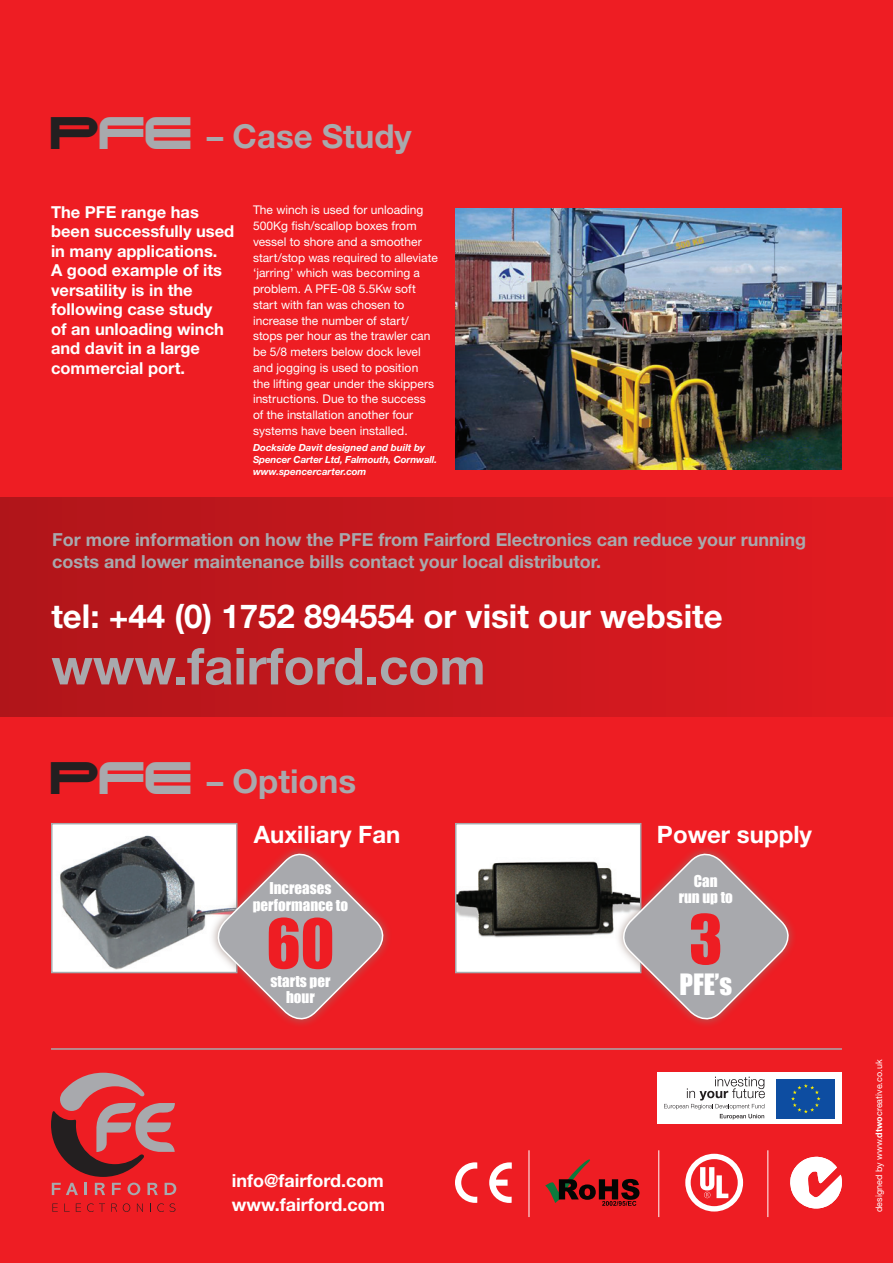
<style>
.page{position:relative;width:893px;height:1263px;background:#ee1d23}
.page>*{position:absolute;margin:0;border:0;box-sizing:border-box;transform-origin:0 0}
.t1{font:63px "Impact";color:#ee1d23}
.t2{font:700 51px "Helvetica Neue";color:#a8a9ad}
.t3{font:700 33px "Helvetica Neue";color:#fff}
.t4{font:700 33px "Helvetica Neue";color:#a8a9ad}
.t5{font:27px "Impact";color:#fff}
.t6{font:700 24px "Helvetica Neue";color:#fff}
.t7{font:700 18px/21.6px "Helvetica Neue";color:#a8a9ad}
.t8{font:700 18px/24px "Helvetica Neue";color:#fff}
.t9{font:700 16.5px/19.5px "Helvetica Neue";color:#fff}
.t10{font:15px/16.5px "Impact";color:#fff;text-align:center}
.t11{font:12px/15.8px "Helvetica Neue";color:#fff}
.t12{font:italic 700 9.75px/12px "Helvetica Neue";color:#fff}
.t13{font:9px "Helvetica Neue";color:#fff}
.s1{font-family:"Jeepjeep";font-weight:400;font-size:44.25px;color:#231f20}
.s2{font-family:"Jeepjeep";font-weight:400;font-size:44.25px}
.s3{font-weight:700}
</style>
<div class="page">
<img style="left:455px;top:208px;width:387px;height:262px">
<hr style="left:51px;top:1048px;width:791px;height:2px;background:#a8a9ad">
<div style="left:0;top:497px;width:893px;height:219px;background:linear-gradient(to right,#af151a,#e11b21)"></div>
<svg style="left:489px;top:1162px;width:23px;height:41px"></svg>
<svg style="left:455px;top:1162px;width:22px;height:41px"></svg>
<hr style="left:529px;top:1150px;width:1px;height:67px;background:#fff">
<hr style="left:658px;top:1150px;width:1px;height:67px;background:#fff">
<hr style="left:767px;top:1150px;width:1px;height:67px;background:#fff">
<svg style="left:545px;top:1159px;width:94px;height:47px"></svg>
<svg style="left:790px;top:1156px;width:52px;height:53px"></svg>
<svg style="left:685px;top:1154px;width:58px;height:57px"></svg>
<img style="left:54px;top:826px;width:180px;height:144px">
<div style="left:51px;top:823px;width:186px;height:150px;border:2px solid #a8a9ad"></div>
<div style="left:208px;top:844px;width:184px;height:184px;background:#927b73;opacity:.75"></div>
<svg style="left:210px;top:846px;width:181px;height:181px"></svg>
<img style="left:458px;top:826px;width:180px;height:144px">
<div style="left:455px;top:823px;width:186px;height:150px;border:2px solid #a8a9ad"></div>
<div style="left:613px;top:844px;width:184px;height:184px;background:#927b73;opacity:.75"></div>
<svg style="left:615px;top:846px;width:181px;height:181px"></svg>
<svg style="left:52px;top:1203px;width:6px;height:9px"></svg>
<svg style="left:64px;top:1203px;width:6px;height:9px"></svg>
<svg style="left:76px;top:1203px;width:5px;height:9px"></svg>
<svg style="left:87px;top:1203px;width:18px;height:9px"></svg>
<svg style="left:111px;top:1203px;width:6px;height:9px"></svg>
<svg style="left:123px;top:1203px;width:7px;height:9px"></svg>
<svg style="left:137px;top:1203px;width:6px;height:9px"></svg>
<svg style="left:157px;top:1203px;width:7px;height:9px"></svg>
<svg style="left:170px;top:1203px;width:5px;height:9px"></svg>
<svg style="left:51px;top:1073px;width:125px;height:122px"></svg>
<div style="left:657px;top:1072px;width:185px;height:51px;background:#fff"></div>
<div style="left:777px;top:1079px;width:58px;height:39px;background:#0d4da1"></div>
<svg style="left:791px;top:1084px;width:30px;height:29px"></svg>
<svg style="left:664px;top:1076px;width:101px;height:43px"></svg>
<h3 class="t4" style="left:49px;top:116px;width:364px"><span class="s1">P</span><span class="s2">FE</span> – Case Study</h3>
<h3 class="t9" style="left:51px;top:202px;width:185px">The PFE range has been successfully used in many applications.<br>A good example of its versatility is in the following case study<br>of an unloading winch and davit in a large commercial port.</h3>
<p class="t11" style="left:253px;top:202px;width:186px">The winch is used for unloading<br>500Kg fish/scallop boxes from vessel to shore and a smoother start/stop was required to alleviate ‘jarring’ which was becoming a problem. A PFE-08 5.5Kw soft start with fan was chosen to increase the number of start/ stops per hour as the trawler can be 5/8 meters below dock level and jogging is used to position the lifting gear under the skippers instructions. Due to the success of the installation another four systems have been installed.</p>
<p class="t12" style="left:253px;top:441px;width:186px">Dockside Davit designed and built by<br>Spencer Carter Ltd, Falmouth, Cornwall. www.spencercarter.com</p>
<h3 class="t7" style="left:52px;top:529px;width:755px">For more information on how the PFE from Fairford Electronics can reduce your running costs and lower maintenance bills contact your local distributor.</h3>
<h3 class="t3" style="left:51px;top:596px;width:673px">tel: +44 (0) 1752 894554 or visit our website</h3>
<h2 class="t2" style="left:51px;top:635px;width:436px">www.fairford.com</h2>
<h3 class="t4" style="left:49px;top:761px;width:308px"><span class="s1">P</span><span class="s2">FE</span> – Options</h3>
<h3 class="t6" style="left:254px;top:820px;width:148px">Auxiliary Fan</h3>
<p class="t10" style="left:253px;top:880px;width:97px">Increases performance to</p>
<h1 class="t1" style="left:267px;top:905px;width:69px">60</h1>
<p class="t10" style="left:270px;top:972px;width:61px">starts per hour</p>
<h3 class="t8" style="left:232px;top:1168px;width:155px">info@fairford.com www.fairford.com</h3>
<h3 class="t6" style="left:657px;top:820px;width:157px">Power supply</h3>
<p class="t10" style="left:679px;top:872px;width:56px">Can<br>run up to</p>
<h1 class="t1" style="left:689px;top:900px;width:35px">3</h1>
<h3 class="t5" style="left:679px;top:968px;width:54px">PFE’s</h3>
<p class="t13" style="left:873px;top:1212px;width:154px;rotate:-90deg">designed by www.<span class="s3">dtwo</span>creative.co.uk</p>
</div>
